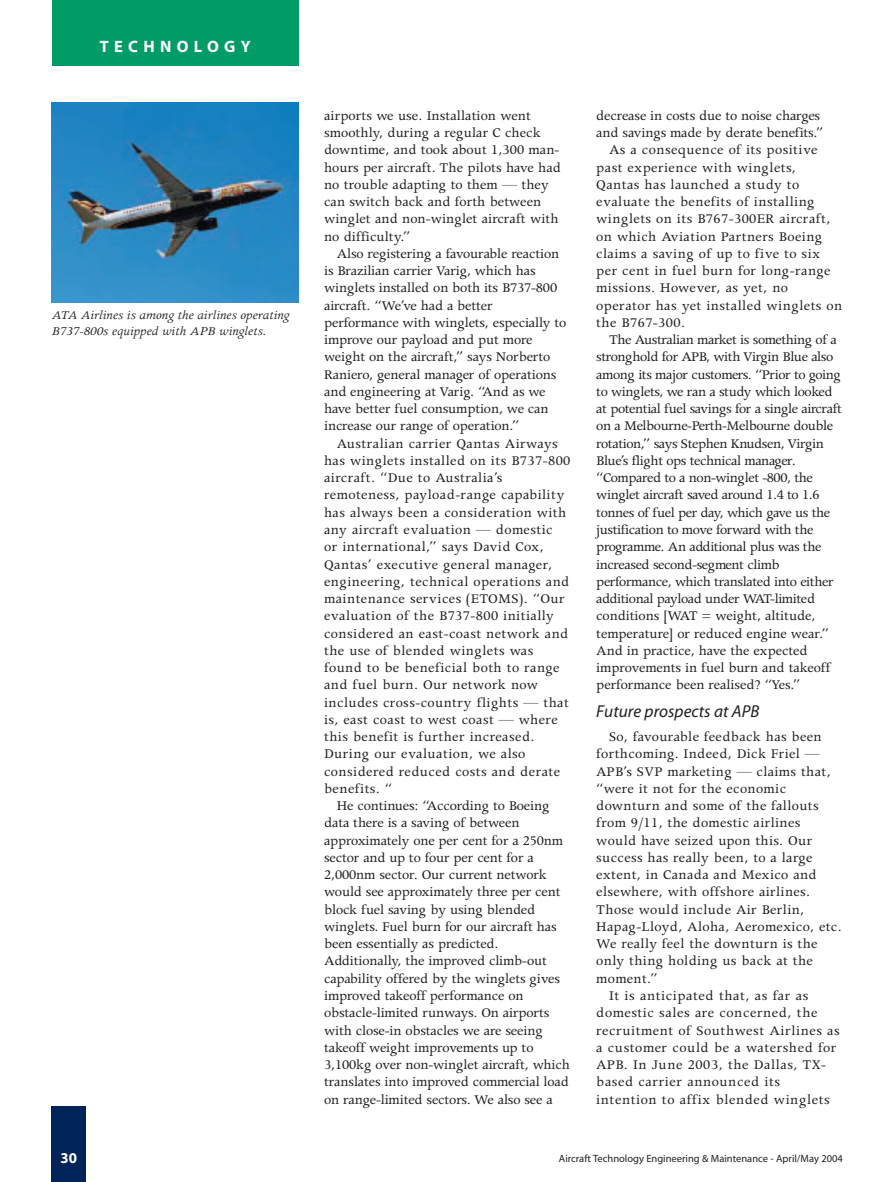
<style>
.page{position:relative;width:893px;height:1182px;background:#fff}
.page>*{position:absolute;margin:0;border:0;box-sizing:border-box;transform-origin:0 0}
.t1{font:17.25px "Myriad MM It 400 600";color:#231f20}
.t2{font:16.5px "Myriad MM 700 600";letter-spacing:.32em;color:#fff}
.t3{font:15px/17.2px "Apollo";letter-spacing:-.005em;color:#231f20}
.t4{font:15px/17.2px "Apollo";letter-spacing:.03em;color:#231f20}
.t5{font:15px "Apollo";letter-spacing:-.03em;color:#231f20}
.t6{font:15px "Apollo";letter-spacing:.025em;color:#231f20}
.t7{font:15px "Apollo";letter-spacing:.04em;color:#231f20}
.t8{font:15px "Myriad MM 700 600";color:#fff}
.t9{font:italic 13.5px/16.2px "Apollo";color:#231f20}
.t10{font:10.5px "Myriad MM 400 600";color:#231f20}
</style>
<div class="page">
<svg style="left:51px;top:0;width:248px;height:1181px"></svg>
<p class="t2" style="left:100px;top:40px;width:152px">TECHNOLOGY</p>
<p class="t9" style="left:52px;top:308px;width:239px">ATA Airlines is among the airlines operating<br>B737-800s equipped with APB winglets.</p>
<p class="t3" style="left:324px;top:108px;width:238px">airports we use. Installation went smoothly, during a regular C check downtime, and took about 1,300 man&shy;hours per aircraft. The pilots have had no trouble adapting to them — they can switch back and forth between winglet and non-winglet aircraft with no difficulty.”</p>
<p class="t3" style="left:324px;top:246px;width:244px;text-indent:13px">Also registering a favourable reaction is Brazilian carrier Varig, which has winglets installed on both its B737-800 aircraft. “We’ve had a better performance with winglets, especially to improve our payload and put more weight on the aircraft,” says Norberto Raniero, general manager of operations and engineering at Varig. “And as we have better fuel consumption, we can increase our range of operation.”</p>
<p class="t4" style="left:324px;top:436px;width:248px;text-indent:13px">Australian carrier Qantas Airways has winglets installed on its B737-800 aircraft. “Due to Australia’s remoteness, payload-range capability has always been a consideration with any aircraft evaluation — domestic<br>or international,” says David Cox, Qantas’ executive general manager, engineering, technical operations and maintenance services (ETOMS). “Our evaluation of the B737-800 initially considered an east-coast network and the use of blended winglets was found to be beneficial both to range and fuel burn. Our network now includes cross-country flights — that is, east coast to west coast — where this benefit is further increased.<br>During our evaluation, we also considered reduced costs and derate benefits. “</p>
<p class="t3" style="left:324px;top:798px;width:247px;text-indent:13px">He continues: “According to Boeing data there is a saving of between approximately one per cent for a 250nm sector and up to four per cent for a 2,000nm sector. Our current network would see approximately three per cent block fuel saving by using blended winglets. Fuel burn for our aircraft has been essentially as predicted.<br>Additionally, the improved climb-out capability offered by the winglets gives improved takeoff performance on obstacle-limited runways. On airports with close-in obstacles we are seeing takeoff weight improvements up to 3,100kg over non-winglet aircraft, which translates into improved commercial load on range-limited sectors. We also see a</p>
<p class="t3" style="left:596px;top:108px;width:225px">decrease in costs due to noise charges</p>
<p class="t3" style="left:596px;top:126px;width:229px">and savings made by derate benefits.”</p>
<p class="t4" style="left:609px;top:143px;width:210px">As a consequence of its positive</p>
<p class="t4" style="left:596px;top:160px;width:201px">past experience with winglets,</p>
<p class="t4" style="left:596px;top:177px;width:205px">Qantas has launched a study to</p>
<p class="t4" style="left:596px;top:195px;width:220px">evaluate the benefits of installing</p>
<p class="t4" style="left:596px;top:212px;width:236px">winglets on its B767-300ER aircraft,</p>
<p class="t4" style="left:596px;top:229px;width:228px">on which Aviation Partners Boeing</p>
<p class="t4" style="left:596px;top:246px;width:225px">claims a saving of up to five to six</p>
<p class="t4" style="left:596px;top:264px;width:236px">per cent in fuel burn for long-range</p>
<p class="t4" style="left:596px;top:281px;width:193px">missions. However, as yet, no</p>
<p class="t4" style="left:596px;top:298px;width:247px">operator has yet installed winglets on</p>
<p class="t4" style="left:596px;top:315px;width:90px">the B767-300.</p>
<p class="t5" style="left:609px;top:334px;width:229px">The Australian market is something of a</p>
<p class="t5" style="left:596px;top:352px;width:238px">stronghold for APB, with Virgin Blue also</p>
<p class="t5" style="left:596px;top:369px;width:246px">among its major customers. “Prior to going</p>
<p class="t5" style="left:596px;top:386px;width:238px">to winglets, we ran a study which looked</p>
<p class="t5" style="left:596px;top:403px;width:247px">at potential fuel savings for a single aircraft</p>
<p class="t5" style="left:596px;top:421px;width:238px">on a Melbourne-Perth-Melbourne double</p>
<p class="t5" style="left:596px;top:438px;width:229px">rotation,” says Stephen Knudsen, Virgin</p>
<p class="t5" style="left:596px;top:455px;width:201px">Blue’s flight ops technical manager.</p>
<p class="t5" style="left:596px;top:472px;width:218px">“Compared to a non-winglet -800, the</p>
<p class="t5" style="left:596px;top:490px;width:225px">winglet aircraft saved around 1.4 to 1.6</p>
<p class="t5" style="left:596px;top:507px;width:235px">tonnes of fuel per day, which gave us the</p>
<p class="t5" style="left:596px;top:524px;width:219px">justification to move forward with the</p>
<p class="t5" style="left:596px;top:541px;width:227px">programme. An additional plus was the</p>
<p class="t5" style="left:596px;top:559px;width:185px">increased second-segment climb</p>
<p class="t5" style="left:596px;top:576px;width:239px">performance, which translated into either</p>
<p class="t5" style="left:596px;top:593px;width:220px">additional payload under WAT-limited</p>
<p class="t3" style="left:596px;top:609px;width:221px">conditions [WAT = weight, altitude,</p>
<p class="t3" style="left:596px;top:626px;width:234px">temperature] or reduced engine wear.”</p>
<p class="t3" style="left:596px;top:643px;width:213px">And in practice, have the expected</p>
<p class="t3" style="left:596px;top:660px;width:236px">improvements in fuel burn and takeoff</p>
<p class="t3" style="left:596px;top:678px;width:206px">performance been realised? “Yes.”</p>
<p class="t1" style="left:596px;top:704px;width:165px">Future prospects at APB</p>
<p class="t6" style="left:609px;top:731px;width:214px">So, favourable feedback has been</p>
<p class="t6" style="left:596px;top:748px;width:225px">forthcoming. Indeed, Dick Friel —</p>
<p class="t6" style="left:596px;top:766px;width:236px">APB’s SVP marketing — claims that,</p>
<p class="t6" style="left:596px;top:783px;width:191px">“were it not for the economic</p>
<p class="t6" style="left:596px;top:800px;width:224px">downturn and some of the fallouts</p>
<p class="t6" style="left:596px;top:817px;width:206px">from 9/11, the domestic airlines</p>
<p class="t6" style="left:596px;top:835px;width:217px">would have seized upon this. Our</p>
<p class="t6" style="left:596px;top:852px;width:218px">success has really been, to a large</p>
<p class="t6" style="left:596px;top:869px;width:222px">extent, in Canada and Mexico and</p>
<p class="t6" style="left:596px;top:886px;width:215px">elsewhere, with offshore airlines.</p>
<p class="t6" style="left:596px;top:904px;width:210px">Those would include Air Berlin,</p>
<p class="t6" style="left:596px;top:921px;width:247px">Hapag-Lloyd, Aloha, Aeromexico, etc.</p>
<p class="t6" style="left:596px;top:938px;width:223px">We really feel the downturn is the</p>
<p class="t6" style="left:596px;top:955px;width:218px">only thing holding us back at the</p>
<p class="t3" style="left:596px;top:971px;width:63px">moment.”</p>
<p class="t7" style="left:609px;top:990px;width:201px">It is anticipated that, as far as</p>
<p class="t7" style="left:596px;top:1007px;width:223px">domestic sales are concerned, the</p>
<p class="t7" style="left:596px;top:1024px;width:245px">recruitment of Southwest Airlines as</p>
<p class="t7" style="left:596px;top:1042px;width:242px">a customer could be a watershed for</p>
<p class="t7" style="left:596px;top:1059px;width:231px">APB. In June 2003, the Dallas, TX-</p>
<p class="t7" style="left:596px;top:1076px;width:185px">based carrier announced its</p>
<p class="t7" style="left:596px;top:1093px;width:235px">intention to affix blended winglets</p>
<p class="t8" style="left:61px;top:1151px;width:18px">30</p>
<p class="t10" style="left:559px;top:1154px;width:285px">Aircraft Technology Engineering &amp; Maintenance - April/May 2004</p>
</div>
